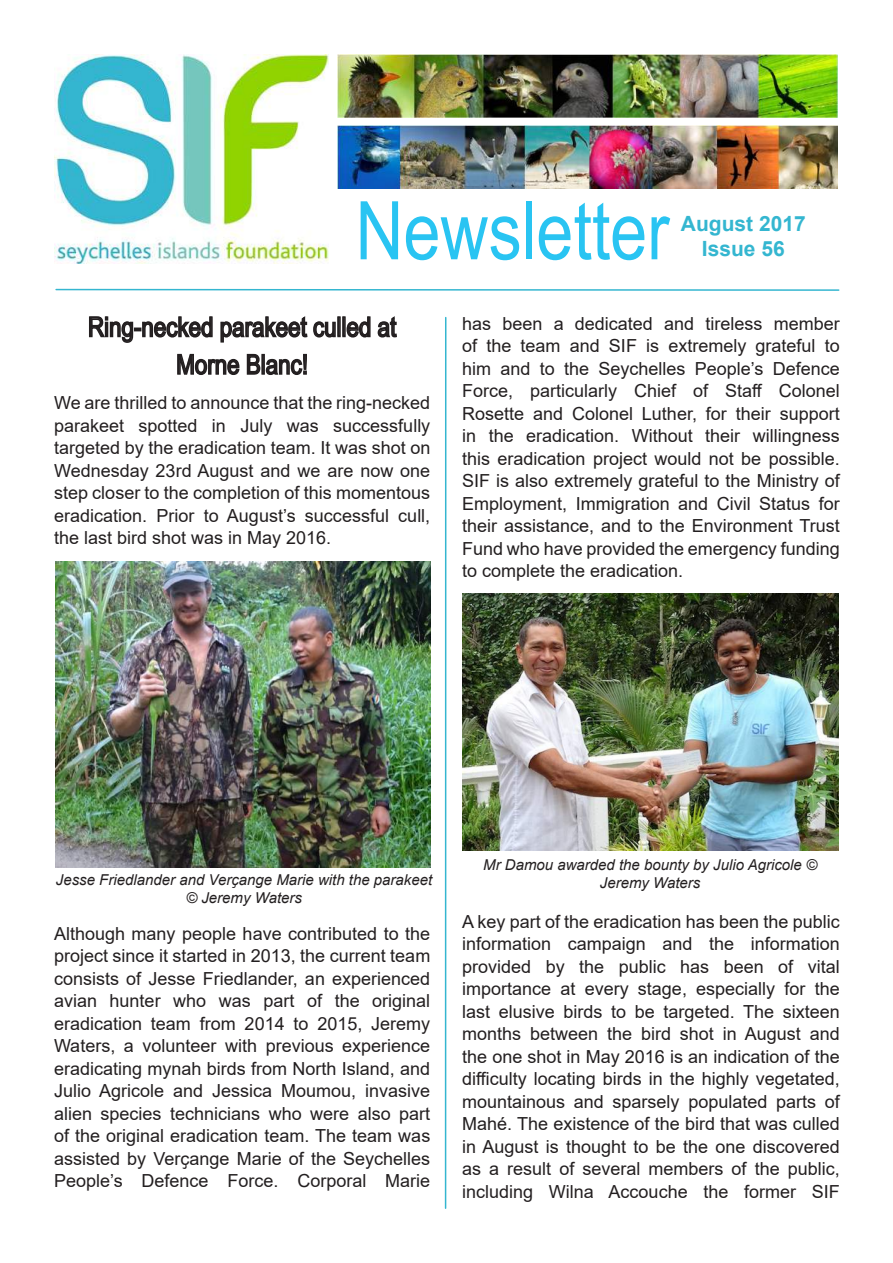
<style>
.page{position:relative;width:893px;height:1263px;background:#fff}
.page>*{position:absolute;margin:0;border:0;box-sizing:border-box;transform-origin:0 0}
.t1{font:81px "Arial Narrow";color:#29c4f2}
.t2{font:27px/37.5px "Arial Narrow";color:#231f20;text-align:center}
.t3{font:700 21px/25.2px "Arial";color:#34b6d0;text-align:center}
.t4{font:18px/22.5px "Arial";color:#231f20;text-align:justify}
.t5{font:italic 15px/18px "Arial";color:#231f20;text-align:center}
</style>
<div class="page">
<img style="left:337px;top:54px;width:500px;height:63px">
<img style="left:337px;top:125px;width:500px;height:63px">
<img style="left:54px;top:54px;width:275px;height:210px">
<div style="left:337px;top:316px;width:4px;height:21px;border:2px solid #231f20"></div>
<div style="left:342px;top:316px;width:4px;height:21px;border:2px solid #231f20"></div>
<svg style="left:346px;top:316px;width:25px;height:22px"></svg>
<svg style="left:377px;top:316px;width:20px;height:22px"></svg>
<svg style="left:89px;top:316px;width:247px;height:59px"></svg>
<svg style="left:55px;top:288px;width:785px;height:3px"></svg>
<hr style="left:445px;top:318px;width:1px;height:890px;background:#34b6d0">
<img style="left:55px;top:561px;width:375px;height:306px">
<img style="left:462px;top:593px;width:377px;height:257px">
<h1 class="t1" style="left:356px;top:171px;width:315px">Newsletter</h1>
<p class="t3" style="left:681px;top:211px;width:126px">August 2017<br>Issue 56</p>
<h2 class="t2" style="left:88px;top:307px;width:310px">Ring-necked parakeet culled at<br>Morne Blanc!</h2>
<p class="t4" style="left:54px;top:392px;width:378px">We are thrilled to announce that the ring-necked parakeet spotted in July was successfully targeted by the eradication team. It was shot on Wednesday 23rd August and we are now one step closer to the completion of this momentous eradication. Prior to August’s successful cull, the last bird shot was in May 2016.</p>
<p class="t4" style="left:462px;top:312px;width:379px">has been a dedicated and tireless member of the team and SIF is extremely grateful to him and to the Seychelles People’s Defence Force, particularly Chief of Staff Colonel Rosette and Colonel Luther, for their support in the eradication. Without their willingness this eradication project would not be possible.<br>SIF is also extremely grateful to the Ministry of Employment, Immigration and Civil Status for their assistance, and to the Environment Trust Fund who have provided the emergency funding to complete the eradication.</p>
<p class="t5" style="left:56px;top:871px;width:378px">Jesse Friedlander and Verҫange Marie with the parakeet © Jeremy Waters</p>
<p class="t4" style="left:54px;top:922px;width:378px">Although many people have contributed to the project since it started in 2013, the current team consists of Jesse Friedlander, an experienced avian hunter who was part of the original eradication team from 2014 to 2015, Jeremy Waters, a volunteer with previous experience eradicating mynah birds from North Island, and Julio Agricole and Jessica Moumou, invasive alien species technicians who were also part of the original eradication team. The team was assisted by Verҫange Marie of the Seychelles People’s Defence Force. Corporal Marie</p>
<p class="t5" style="left:483px;top:855px;width:335px">Mr Damou awarded the bounty by Julio Agricole ©<br>Jeremy Waters</p>
<p class="t4" style="left:462px;top:910px;width:379px">A key part of the eradication has been the public information campaign and the information provided by the public has been of vital importance at every stage, especially for the last elusive birds to be targeted. The sixteen months between the bird shot in August and the one shot in May 2016 is an indication of the difficulty locating birds in the highly vegetated, mountainous and sparsely populated parts of Mahé. The existence of the bird that was culled in August is thought to be the one discovered as a result of several members of the public, including Wilna Accouche the former SIF</p>
</div>
